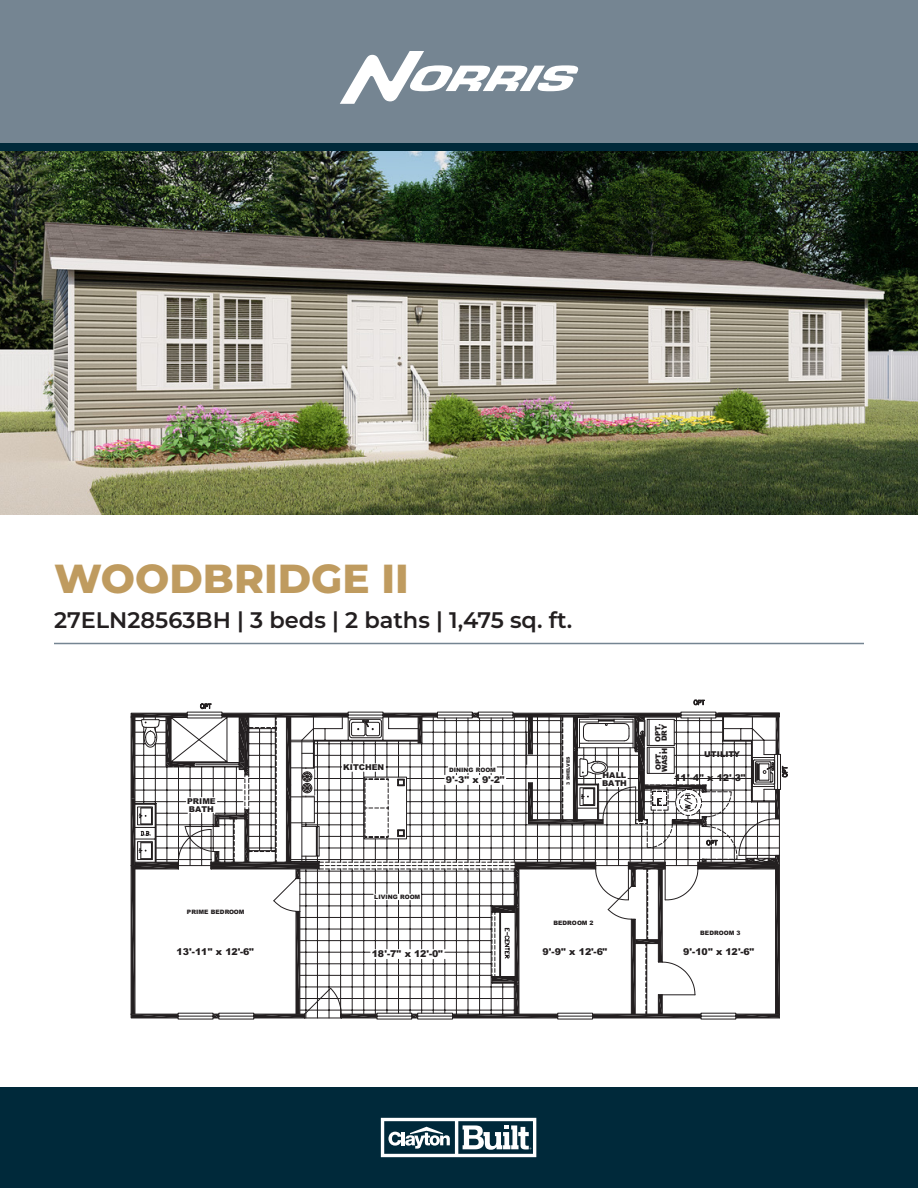
<style>
.page{position:relative;width:918px;height:1188px;background:#fff}
.page>*{position:absolute;margin:0;border:0;box-sizing:border-box;transform-origin:0 0}
.text{font:800 40.5px "Montserrat";color:#bf9b5f}
.text-2{font:600 22.5px "Montserrat";color:#231f20}
.t1{font:900 9.45px "Arial";letter-spacing:-.02em;color:#231f20}
.t2{font:900 8.1px/7.6px "Arial";letter-spacing:-.005em;color:#231f20}
.t3{font:900 7.2px/6.3px "Arial";letter-spacing:-.015em;color:#231f20}
.t4{font:900 6px "Arial";color:#231f20}
.t5{font:900 4.65px "Arial";letter-spacing:-.005em;color:#231f20}
</style>
<div class="page">
<div style="left:0;top:0;width:918px;height:143px;background:#758592"></div>
<div style="left:0;top:1088px;width:918px;height:100px;background:#00293a"></div>
<svg style="left:340px;top:51px;width:239px;height:53px"></svg>
<svg style="left:381px;top:1118px;width:155px;height:39px"></svg>
<svg style="left:131px;top:700px;width:656px;height:319px"></svg>
<hr style="left:54px;top:643px;width:810px;height:1px;background:#758592">
<div style="left:0;top:143px;width:918px;height:8px;background:#00293a"></div>
<img style="left:0;top:151px;width:918px;height:363px">
<p class="text" style="left:54px;top:549px;width:356px">WOODBRIDGE II</p>
<p class="text-2" style="left:54px;top:604px;width:520px">27ELN28563BH | 3 beds | 2 baths | 1,475 sq. ft.</p>
<p class="t2" style="left:187px;top:797px;width:30px">PRIME<br>BATH</p>
<p class="t4" style="left:187px;top:908px;width:59px">PRIME BEDROOM</p>
<p class="t2" style="left:343px;top:764px;width:43px">KITCHEN</p>
<p class="t3" style="left:655px;top:742px;width:20px;rotate:-90deg">OPT.<br>DRY</p>
<p class="t3" style="left:655px;top:772px;width:26px;text-align:center;rotate:-90deg">OPT.<br>WASH</p>
<p class="t2" style="left:704px;top:750px;width:38px">UTILITY</p>
<p class="t5" style="left:565px;top:785px;width:30px;rotate:-90deg">3 SHELVES</p>
<p class="t4" style="left:449px;top:766px;width:48px">DINING ROOM</p>
<p class="t2" style="left:602px;top:771px;width:26px">HALL<br>BATH</p>
<p class="t1" style="left:446px;top:773px;width:60px">9'-3" x 9'-2"</p>
<p class="t1" style="left:674px;top:770px;width:72px">11'-4" x 12'-3"</p>
<p class="t4" style="left:374px;top:893px;width:47px">LIVING ROOM</p>
<p class="t4" style="left:553px;top:919px;width:42px">BEDROOM 2</p>
<p class="t4" style="left:700px;top:928px;width:42px">BEDROOM 3</p>
<p class="t1" style="left:177px;top:944px;width:79px">13'-11" x 12'-6"</p>
<p class="t1" style="left:372px;top:947px;width:72px">18'-7" x 12'-0"</p>
<p class="t1" style="left:543px;top:944px;width:66px">9'-9" x 12'-6"</p>
<p class="t1" style="left:683px;top:944px;width:72px">9'-10" x 12'-6"</p>
</div>
